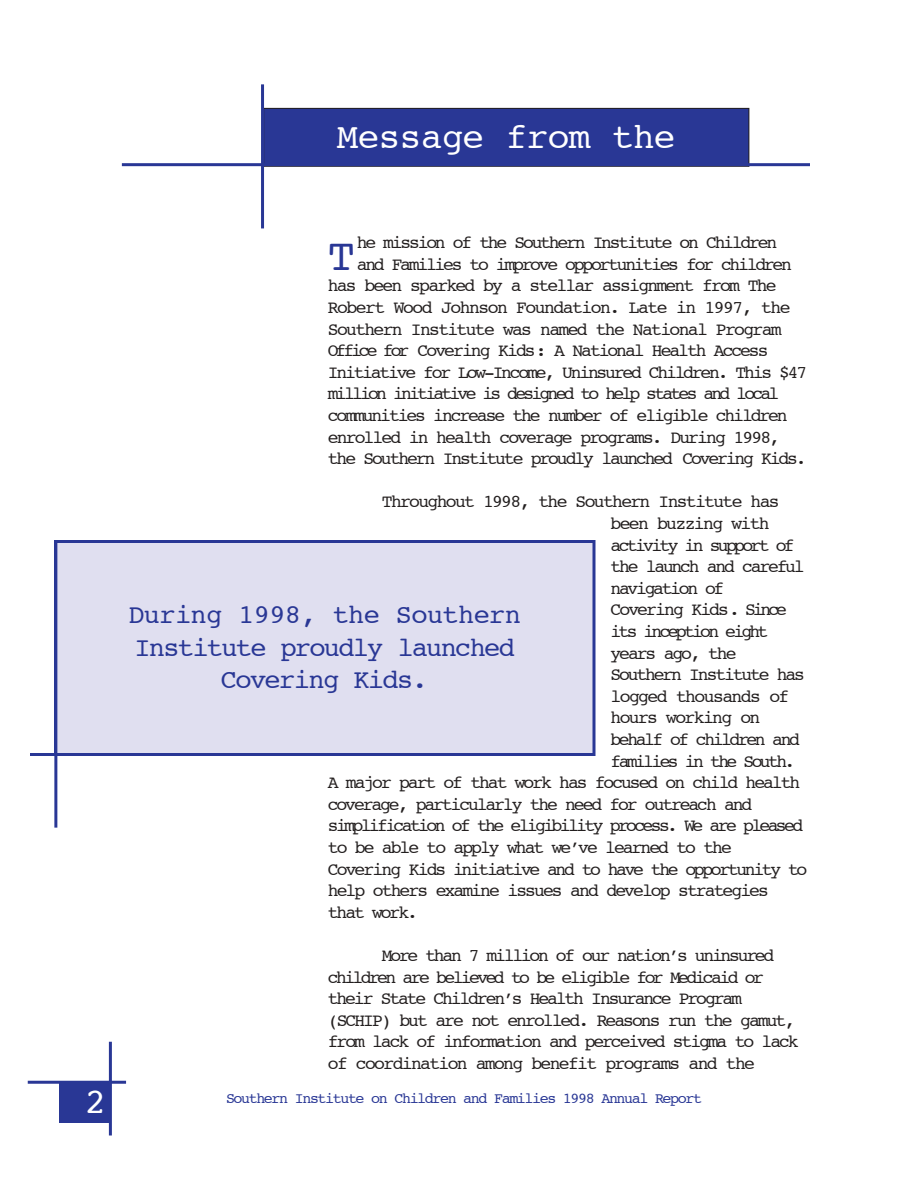
<style>
.page{position:relative;width:918px;height:1188px;background:#fff}
.page>*{position:absolute;margin:0;border:0;box-sizing:border-box;transform-origin:0 0}
.t1{font:45.3px "Courier";color:#293795}
.t2{font:36px "Courier";letter-spacing:-.02em;color:#fff}
.t3{font:27px/32.4px "Courier";letter-spacing:-.06em;color:#293795;text-align:center}
.t4{font:18px/21.6px "Courier";letter-spacing:-.115em;color:#231f1f}
.t5{font:18px "Courier";letter-spacing:-.09em;color:#231f1f}
.t6{font:18px "Courier";letter-spacing:-.145em;color:#231f1f}
.t7{font:18px "Courier";letter-spacing:-.15em;color:#231f1f}
.t8{font:18px "Courier";letter-spacing:-.08em;color:#231f1f}
.t9{font:18px "Courier";letter-spacing:-.085em;color:#231f1f}
.t10{font:15px "Courier";letter-spacing:-.095em;color:#293795}
</style>
<div class="page">
<div style="left:264px;top:108px;width:485px;height:58px;background:#293795"></div>
<div style="left:263px;top:108px;width:486px;height:59px;border:1px solid #231f1f"></div>
<div style="left:56px;top:542px;width:538px;height:212px;background:#e0dff0"></div>
<div style="left:54px;top:540px;width:542px;height:216px;border:3px solid #293795"></div>
<hr style="left:261px;top:84px;width:3px;height:144px;background:#293795">
<hr style="left:122px;top:163px;width:688px;height:3px;background:#293795">
<div style="left:59px;top:1082px;width:51px;height:41px;background:#293795"></div>
<hr style="left:109px;top:1042px;width:3px;height:94px;background:#293795">
<hr style="left:28px;top:1081px;width:98px;height:3px;background:#293795">
<hr style="left:54px;top:541px;width:3px;height:287px;background:#293795">
<hr style="left:30px;top:753px;width:564px;height:3px;background:#293795">
<h2 class="t2" style="left:337px;top:121px;width:340px">Message from the</h2>
<p class="t4" style="left:357px;top:233px;width:422px">he mission of the Southern Institute on Children</p>
<p class="t4" style="left:357px;top:254px;width:437px">and Families to improve opportunities for children</p>
<p class="t4" style="left:328px;top:276px;width:450px">has been sparked by a stellar assignment from The</p>
<p class="t8" style="left:328px;top:299px;width:464px">Robert Wood Johnson Foundation. Late in 1997, the</p>
<p class="t5" style="left:328px;top:321px;width:455px">Southern Institute was named the National Program</p>
<p class="t4" style="left:328px;top:341px;width:442px">Office for Covering Kids: A National Health Access</p>
<p class="t4" style="left:328px;top:362px;width:481px">Initiative for Low-Income, Uninsured Children. This $47</p>
<p class="t7" style="left:328px;top:386px;width:453px">million initiative is designed to help states and local</p>
<p class="t4" style="left:328px;top:406px;width:461px">communities increase the number of eligible children</p>
<p class="t4" style="left:328px;top:427px;width:454px">enrolled in health coverage programs. During 1998,</p>
<p class="t4" style="left:328px;top:449px;width:480px">the Southern Institute proudly launched Covering Kids.</p>
<p class="t5" style="left:382px;top:494px;width:399px">Throughout 1998, the Southern Institute has</p>
<p class="t5" style="left:610px;top:515px;width:161px">been buzzing with</p>
<p class="t6" style="left:610px;top:537px;width:186px">activity in support of</p>
<p class="t4" style="left:610px;top:557px;width:196px">the launch and careful</p>
<p class="t4" style="left:610px;top:578px;width:115px">navigation of</p>
<p class="t4" style="left:610px;top:600px;width:178px">Covering Kids. Since</p>
<p class="t7" style="left:610px;top:623px;width:159px">its inception eight</p>
<p class="t4" style="left:610px;top:643px;width:128px">years ago, the</p>
<p class="t4" style="left:610px;top:665px;width:196px">Southern Institute has</p>
<p class="t9" style="left:610px;top:688px;width:180px">logged thousands of</p>
<p class="t5" style="left:610px;top:710px;width:151px">hours working on</p>
<p class="t4" style="left:610px;top:730px;width:191px">behalf of children and</p>
<p class="t6" style="left:610px;top:753px;width:186px">families in the South.</p>
<p class="t4" style="left:328px;top:773px;width:474px">A major part of that work has focused on child health</p>
<p class="t4" style="left:328px;top:794px;width:426px">coverage, particularly the need for outreach and</p>
<p class="t6" style="left:328px;top:818px;width:477px">simplification of the eligibility process. We are pleased</p>
<p class="t4" style="left:328px;top:838px;width:405px">to be able to apply what weíve learned to the</p>
<p class="t4" style="left:328px;top:859px;width:481px">Covering Kids initiative and to have the opportunity to</p>
<p class="t4" style="left:328px;top:881px;width:443px">help others examine issues and develop strategies</p>
<p class="t4" style="left:328px;top:902px;width:92px">that work.</p>
<p class="t4" style="left:328px;top:946px;width:472px;text-indent:54px">More than 7 million of our nationís uninsured children are believed to be eligible for Medicaid or their State Childrenís Health Insurance Program (SCHIP) but are not enrolled. Reasons run the gamut, from lack of information and perceived stigma to lack of coordination among benefit programs and the</p>
<h1 class="t1" style="left:328px;top:236px;width:29px">T</h1>
<h3 class="t3" style="left:128px;top:600px;width:394px">During 1998, the Southern<br>Institute proudly launched<br>Covering Kids.</h3>
<h2 class="t2" style="left:85px;top:1086px;width:23px">2</h2>
<p class="t10" style="left:226px;top:1092px;width:478px">Southern Institute on Children and Families 1998 Annual Report</p>
</div>
